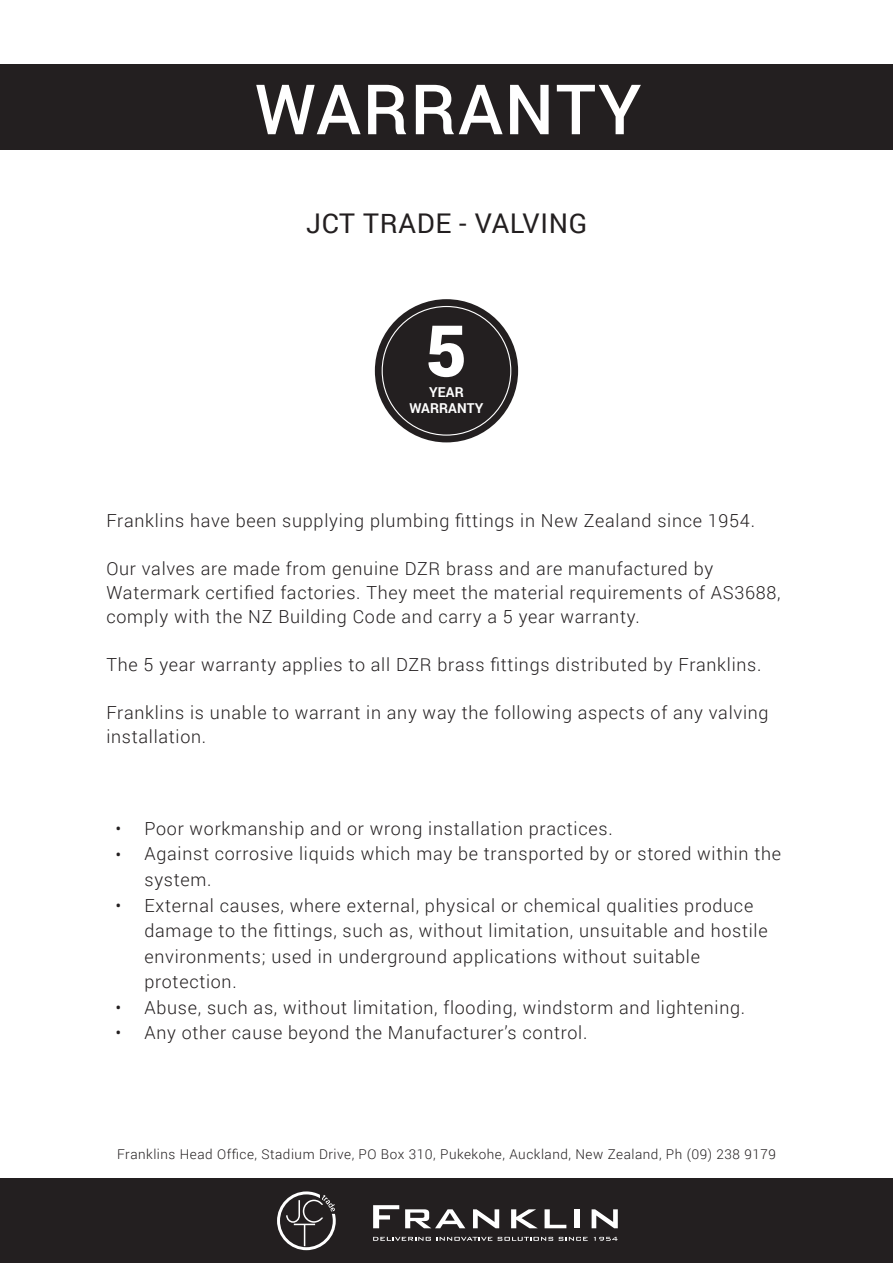
<style>
.page{position:relative;width:893px;height:1263px;background:#fff}
.page>*{position:absolute;margin:0;border:0;box-sizing:border-box;transform-origin:0 0}
.t1{font:900 71.25px "Roboto";color:#fff}
.t2{font:500 69.45px "Roboto";letter-spacing:.025em;color:#fff}
.t3{font:27.15px "Roboto";letter-spacing:.025em;color:#231f20}
.t4{font:300 18px/25.5px "Roboto";letter-spacing:.04em;color:#231f20}
.t5{font:700 13.65px/16.4px "Roboto";letter-spacing:.005em;color:#fff;text-align:center}
.t6{font:300 13.5px "Roboto";letter-spacing:.04em;color:#231f20}
</style>
<div class="page">
<div style="left:0;top:65px;width:893px;height:85px;background:#231f20"></div>
<div style="left:0;top:1179px;width:893px;height:84px;background:#231f20"></div>
<svg style="left:373px;top:1205px;width:26px;height:23px"></svg>
<svg style="left:405px;top:1209px;width:60px;height:19px"></svg>
<svg style="left:473px;top:1209px;width:26px;height:19px"></svg>
<svg style="left:511px;top:1209px;width:26px;height:19px"></svg>
<svg style="left:545px;top:1209px;width:21px;height:19px"></svg>
<div style="left:575px;top:1209px;width:5px;height:19px;background:#fff"></div>
<svg style="left:592px;top:1209px;width:26px;height:19px"></svg>
<svg style="left:373px;top:1237px;width:215px;height:4px"></svg>
<svg style="left:594px;top:1237px;width:24px;height:4px"></svg>
<svg style="left:277px;top:1191px;width:59px;height:59px"></svg>
<div style="left:375px;top:299px;width:143px;height:143px;background:#231f20;border-radius:50%"></div>
<h2 class="t2" style="left:255px;top:61px;width:388px">WARRANTY</h2>
<h3 class="t3" style="left:306px;top:204px;width:283px">JCT TRADE - VALVING</h3>
<h1 class="t1" style="left:425px;top:301px;width:43px">5</h1>
<p class="t5" style="left:410px;top:383px;width:75px">YEAR<br>WARRANTY</p>
<p class="t4" style="left:106px;top:507px;width:650px">Franklins have been supplying plumbing fittings in New Zealand since 1954.</p>
<p class="t4" style="left:106px;top:556px;width:676px;line-height:24px">Our valves are made from genuine DZR brass and are manufactured by<br>Watermark certified factories. They meet the material requirements of AS3688, comply with the NZ Building Code and carry a 5 year warranty.</p>
<p class="t4" style="left:106px;top:651px;width:656px">The 5 year warranty applies to all DZR brass fittings distributed by Franklins.</p>
<p class="t4" style="left:106px;top:700px;width:664px;line-height:24px">Franklins is unable to warrant in any way the following aspects of any valving installation.</p>
<p class="t4" style="left:115px;top:815px;width:7px">• •</p>
<p class="t4" style="left:115px;top:892px;width:7px">•</p>
<p class="t4" style="left:115px;top:994px;width:7px">• •</p>
<p class="t4" style="left:144px;top:815px;width:638px">Poor workmanship and or wrong installation practices.<br>Against corrosive liquids which may be transported by or stored within the system.<br>External causes, where external, physical or chemical qualities produce damage to the fittings, such as, without limitation, unsuitable and hostile environments; used in underground applications without suitable protection.<br>Abuse, such as, without limitation, flooding, windstorm and lightening.<br>Any other cause beyond the Manufacturer’s control.</p>
<p class="t6" style="left:117px;top:1145px;width:660px">Franklins Head Office, Stadium Drive, PO Box 310, Pukekohe, Auckland, New Zealand, Ph (09) 238 9179</p>
</div>
